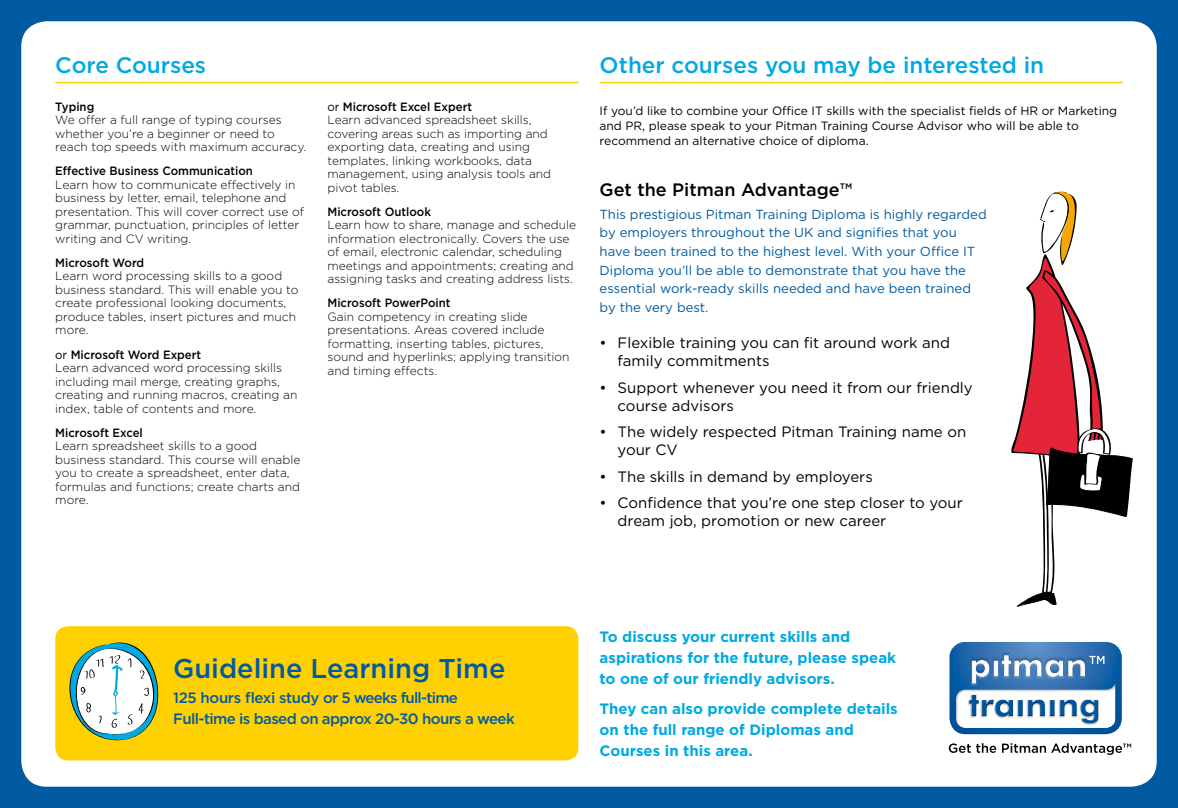
<style>
.page{position:relative;width:1178px;height:808px;background:#005aa2}
.page>*{position:absolute;margin:0;border:0;box-sizing:border-box;transform-origin:0 0}
.t1{font:500 27.15px "Gotham";color:#005aa2}
.t2{font:500 22.5px "Gotham";color:#00a9e2}
.t3{font:500 18px "Gotham";color:#000}
.t4{font:15px/18px "Gotham";color:#000}
.t5{font:700 15px/21px "Gotham";color:#00a9e2}
.t6{font:500 15px/20.7px "Gotham";letter-spacing:-.04em;color:#005aa2}
.t7{font:13.2px/18.6px "Gotham";color:#005aa2}
.t8{font:300 12px/13.5px "Gotham";color:#000}
.t9{font:12px/15px "Gotham";color:#000}
.t10{font:500 12px "Gotham";color:#000;scale:.95 1}
.s1{font-weight:400}
.s2{font-weight:500}
</style>
<div class="page">
<div style="left:21px;top:21px;width:1136px;height:766px;background:#fff;border-radius:26px"></div>
<hr style="left:55px;top:82px;width:523px;height:1px;background:#ffd100">
<div style="left:55px;top:626px;width:523px;height:134px;background:#ffd100;border-radius:13px"></div>
<svg style="left:69px;top:642px;width:89px;height:98px"></svg>
<svg style="left:1011px;top:191px;width:122px;height:416px"></svg>
<hr style="left:600px;top:82px;width:523px;height:1px;background:#ffd100">
<svg style="left:949px;top:743px;width:182px;height:12px"></svg>
<svg style="left:949px;top:642px;width:173px;height:92px"></svg>
<h2 class="t2" style="left:55px;top:51px;width:152px">Core Courses</h2>
<p class="t10" style="left:55px;top:98px;width:43px">Typing</p>
<p class="t8" style="left:55px;top:113px;width:252px">We offer a full range of typing courses whether you’re a beginner or need to reach top speeds with maximum accuracy.</p>
<p class="t10" style="left:55px;top:163px;width:210px">Effective Business Communication</p>
<p class="t8" style="left:55px;top:177px;width:250px">Learn how to communicate effectively in business by letter, email, telephone and presentation. This will cover correct use of grammar, punctuation, principles of letter writing and CV writing.</p>
<p class="t10" style="left:55px;top:255px;width:95px">Microsoft Word</p>
<p class="t8" style="left:55px;top:269px;width:245px">Learn word processing skills to a good business standard. This will enable you to create professional looking documents, produce tables, insert pictures and much more.</p>
<p class="t8" style="left:55px;top:347px;width:244px"><span class="s1">or</span> <span class="s2">Microsoft Word Expert<br></span>Learn advanced word processing skills including mail merge, creating graphs, creating and running macros, creating an index, table of contents and more.</p>
<p class="t10" style="left:55px;top:425px;width:94px">Microsoft Excel</p>
<p class="t8" style="left:55px;top:439px;width:247px">Learn spreadsheet skills to a good business standard. This course will enable you to create a spreadsheet, enter data, formulas and functions; create charts and more.</p>
<p class="t8" style="left:327px;top:99px;width:225px"><span class="s1">or</span> <span class="s2">Microsoft Excel Expert<br></span>Learn advanced spreadsheet skills, covering areas such as importing and exporting data, creating and using templates, linking workbooks, data management, using analysis tools and pivot tables.</p>
<p class="t10" style="left:327px;top:204px;width:111px">Microsoft Outlook</p>
<p class="t8" style="left:327px;top:218px;width:250px">Learn how to share, manage and schedule information electronically. Covers the use of email, electronic calendar, scheduling meetings and appointments; creating and assigning tasks and creating address lists.</p>
<p class="t10" style="left:327px;top:295px;width:131px">Microsoft PowerPoint</p>
<p class="t8" style="left:327px;top:310px;width:244px">Gain competency in creating slide presentations. Areas covered include formatting, inserting tables, pictures, sound and hyperlinks; applying transition and timing effects.</p>
<h2 class="t2" style="left:600px;top:51px;width:446px">Other courses you may be interested in</h2>
<p class="t9" style="left:600px;top:103px;width:519px">If you’d like to combine your Office IT skills with the specialist fields of HR or Marketing and PR, please speak to your Pitman Training Course Advisor who will be able to recommend an alternative choice of diploma.</p>
<h3 class="t3" style="left:600px;top:178px;width:254px">Get the Pitman Advantage™</h3>
<p class="t7" style="left:600px;top:204px;width:389px">This prestigious Pitman Training Diploma is highly regarded by employers throughout the UK and signifies that you have been trained to the highest level. With your Office IT Diploma you’ll be able to demonstrate that you have the essential work-ready skills needed and have been trained by the very best.</p>
<p class="t4" style="left:618px;top:334px;width:334px;text-indent:-18px">• Flexible training you can fit around work and family commitments</p>
<p class="t4" style="left:618px;top:378px;width:357px;text-indent:-18px">• Support whenever you need it from our friendly course advisors</p>
<p class="t4" style="left:618px;top:423px;width:350px;text-indent:-18px">• The widely respected Pitman Training name on your CV</p>
<p class="t4" style="left:600px;top:467px;width:275px">• The skills in demand by employers</p>
<p class="t4" style="left:618px;top:494px;width:347px;text-indent:-18px">• Confidence that you’re one step closer to your dream job, promotion or new career</p>
<h1 class="t1" style="left:173px;top:650px;width:334px">Guideline Learning Time</h1>
<p class="t6" style="left:173px;top:687px;width:343px">125 hours flexi study or 5 weeks full-time<br>Full-time is based on approx 20-30 hours a week</p>
<p class="t5" style="left:600px;top:626px;width:298px">To discuss your current skills and aspirations for the future, please speak to one of our friendly advisors.</p>
<p class="t5" style="left:600px;top:698px;width:300px">They can also provide complete details on the full range of Diplomas and<br>Courses in this area.</p>
</div>
